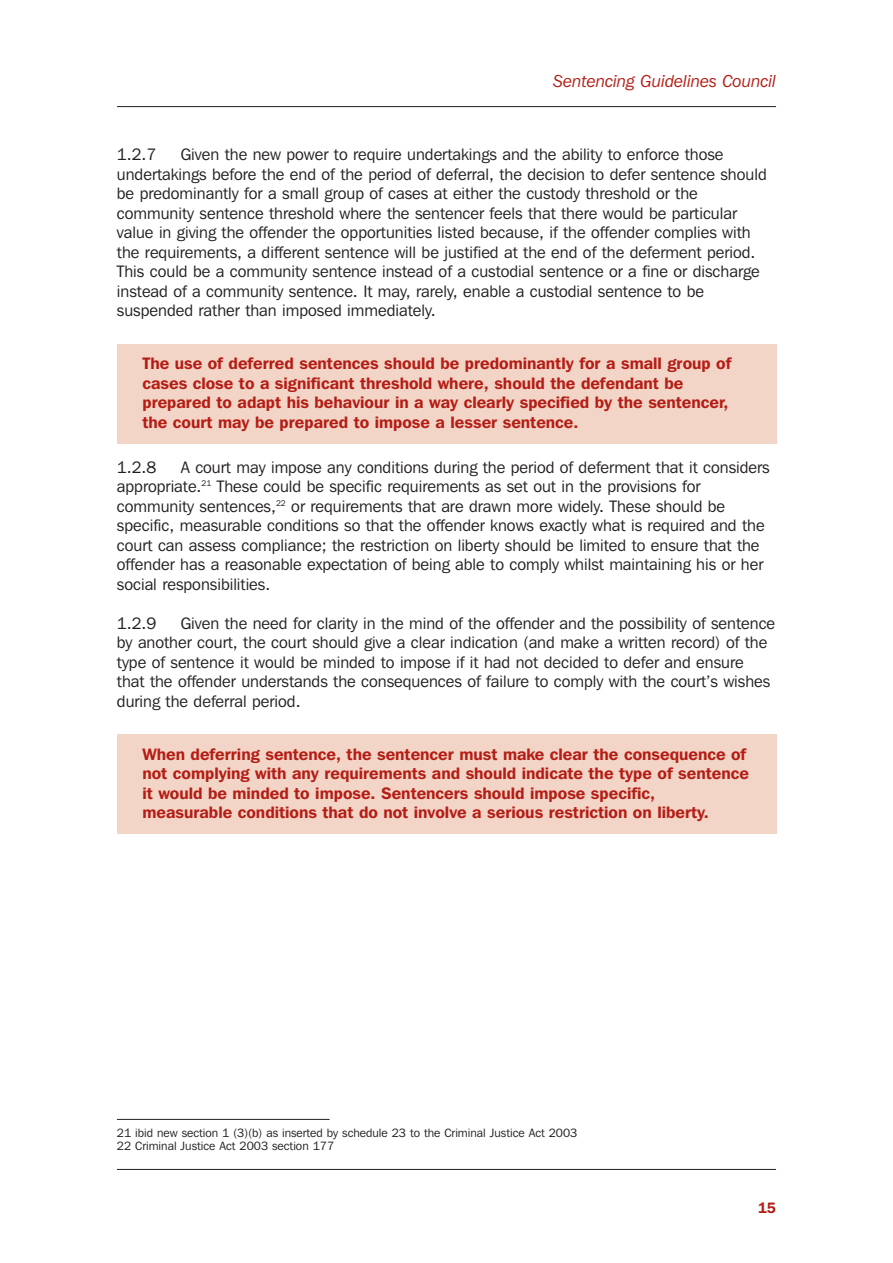
<style>
.page{position:relative;width:893px;height:1263px;background:#fff}
.page>*{position:absolute;margin:0;border:0;box-sizing:border-box;transform-origin:0 0}
.t1{font:italic 17.25px "Franklin Gothic IT Cby BT";color:#b41d15}
.t2{font:16.5px/19.5px "Franklin Gothic IT Cby BT";color:#231f20}
.t3{font:600 16.5px/19.5px "Franklin Gothic IT Cby BT";color:#b41d15}
.t4{font:600 15px "Franklin Gothic IT Cby BT";color:#b41d15}
.t5{font:12px/13.5px "Franklin Gothic IT Cby BT";color:#231f20}
</style>
<div class="page">
<div style="left:117px;top:734px;width:659px;height:99px;background:#f3d5c7"></div>
<div style="left:117px;top:344px;width:659px;height:99px;background:#f3d5c7"></div>
<hr style="left:117px;top:1169px;width:659px;height:1px;background:#231f20">
<hr style="left:117px;top:106px;width:659px;height:1px;background:#231f20">
<hr style="left:117px;top:1119px;width:213px;height:1px;background:#231f20">
<p class="t1" style="left:553px;top:75px;width:224px">Sentencing Guidelines Council</p>
<p class="t2" style="left:117px;top:146px;width:651px;text-indent:64px">Given the new power to require undertakings and the ability to enforce those undertakings before the end of the period of deferral, the decision to defer sentence should be predominantly for a small group of cases at either the custody threshold or the community sentence threshold where the sentencer feels that there would be particular value in giving the offender the opportunities listed because, if the offender complies with the requirements, a different sentence will be justified at the end of the deferment period.<br>This could be a community sentence instead of a custodial sentence or a fine or discharge instead of a community sentence. It may, rarely, enable a custodial sentence to be suspended rather than imposed immediately.</p>
<p class="t2" style="left:117px;top:146px;width:41px">1.2.7</p>
<p class="t3" style="left:142px;top:355px;width:591px">The use of deferred sentences should be predominantly for a small group of cases close to a significant threshold where, should the defendant be prepared to adapt his behaviour in a way clearly specified by the sentencer, the court may be prepared to impose a lesser sentence.</p>
<p class="t2" style="left:117px;top:459px;width:41px">1.2.8</p>
<p class="t2" style="left:117px;top:459px;width:654px;text-indent:64px">A court may impose any conditions during the period of deferment that it considers appropriate.<sup>21</sup> These could be specific requirements as set out in the provisions for community sentences,<sup>22</sup> or requirements that are drawn more widely. These should be specific, measurable conditions so that the offender knows exactly what is required and the court can assess compliance; the restriction on liberty should be limited to ensure that the offender has a reasonable expectation of being able to comply whilst maintaining his or her social responsibilities.</p>
<p class="t2" style="left:117px;top:615px;width:41px">1.2.9</p>
<p class="t2" style="left:117px;top:615px;width:660px;text-indent:64px">Given the need for clarity in the mind of the offender and the possibility of sentence by another court, the court should give a clear indication (and make a written record) of the type of sentence it would be minded to impose if it had not decided to defer and ensure that the offender understands the consequences of failure to comply with the court’s wishes during the deferral period.</p>
<p class="t3" style="left:142px;top:746px;width:608px">When deferring sentence, the sentencer must make clear the consequence of not complying with any requirements and should indicate the type of sentence it would be minded to impose. Sentencers should impose specific, measurable conditions that do not involve a serious restriction on liberty.</p>
<p class="t5" style="left:117px;top:1127px;width:462px">21 ibid new section 1 (3)(b) as inserted by schedule 23 to the Criminal Justice Act 2003<br>22 Criminal Justice Act 2003 section 177</p>
<p class="t4" style="left:758px;top:1202px;width:20px">15</p>
</div>
